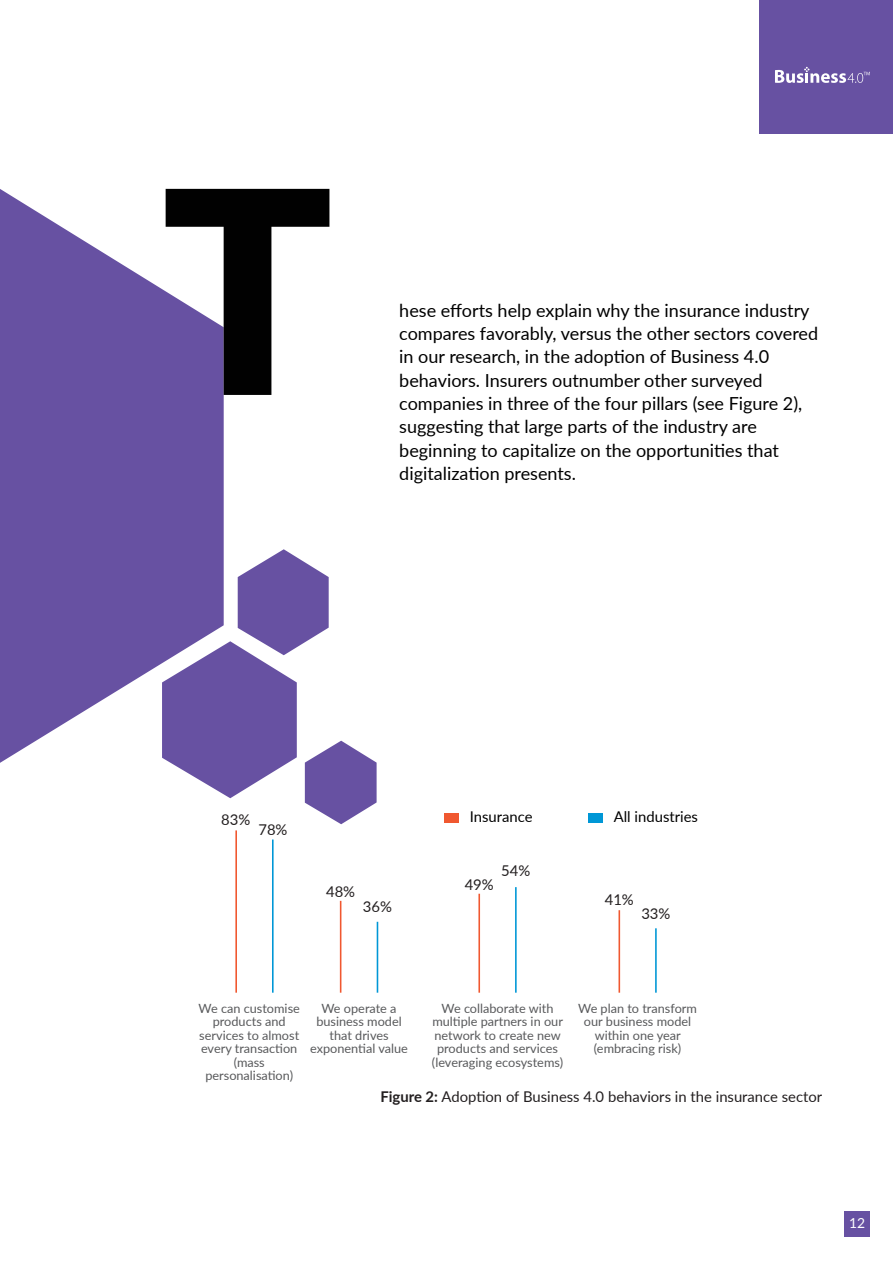
<style>
.page{position:relative;width:893px;height:1267px;background:#fff}
.page>*{position:absolute;margin:0;border:0;box-sizing:border-box;transform-origin:0 0}
.t1{font:900 282.9px "Lato";color:#010101}
.t2{font:18px/23.2px "Lato";color:#010101}
.t3{font:14.85px "Lato";color:#231f20}
.t4{font:14.85px "Lato";color:#010101}
.t5{font:13.8px "Lato Latin";color:#fff}
.t6{font:12.75px/13.5px "Lato";color:#58595b;text-align:center}
.s1{font-weight:700}
</style>
<div class="page">
<div style="left:759px;top:0;width:134px;height:134px;background:#6751a2"></div>
<svg style="left:775px;top:67px;width:95px;height:16px"></svg>
<svg style="left:0;top:189px;width:224px;height:574px;fill:#6751a2"></svg>
<svg style="left:162px;top:549px;width:215px;height:275px"></svg>
<div style="left:845px;top:1211px;width:25px;height:25px;background:#6751a2"></div>
<div style="left:444px;top:813px;width:15px;height:10px;background:#f05830"></div>
<div style="left:588px;top:813px;width:15px;height:10px;background:#0097d6"></div>
<hr style="left:340px;top:901px;width:1px;height:92px;background:#f05830">
<hr style="left:377px;top:922px;width:1px;height:71px;background:#0097d6">
<hr style="left:478px;top:894px;width:2px;height:99px;background:#f05830">
<hr style="left:515px;top:887px;width:2px;height:106px;background:#0097d6">
<hr style="left:618px;top:910px;width:2px;height:83px;background:#f05830">
<hr style="left:655px;top:928px;width:2px;height:65px;background:#0097d6">
<hr style="left:235px;top:830px;width:2px;height:163px;background:#f05830">
<hr style="left:272px;top:839px;width:2px;height:154px;background:#0097d6">
<h1 class="t1" style="left:161px;top:79px;width:174px">T</h1>
<p class="t2" style="left:399px;top:298px;width:420px">hese efforts help explain why the insurance industry compares favorably, versus the other sectors covered in our research, in the adoption of Business 4.0 behaviors. Insurers outnumber other surveyed companies in three of the four pillars (see Figure 2), suggesting that large parts of the industry are beginning to capitalize on the opportunities that digitalization presents.</p>
<p class="t3" style="left:221px;top:809px;width:31px">83%</p>
<p class="t3" style="left:258px;top:819px;width:31px">78%</p>
<p class="t3" style="left:326px;top:881px;width:31px">48%</p>
<p class="t3" style="left:363px;top:896px;width:31px">36%</p>
<p class="t4" style="left:470px;top:806px;width:64px">Insurance</p>
<p class="t4" style="left:614px;top:806px;width:86px">All industries</p>
<p class="t3" style="left:465px;top:873px;width:31px">49%</p>
<p class="t3" style="left:501px;top:860px;width:31px">54%</p>
<p class="t3" style="left:605px;top:889px;width:31px">41%</p>
<p class="t3" style="left:641px;top:903px;width:31px">33%</p>
<p class="t6" style="left:199px;top:1001px;width:103px">We can customise products and services to almost every transaction (mass personalisation)</p>
<p class="t6" style="left:310px;top:1001px;width:99px">We operate a business model that drives exponential value</p>
<p class="t6" style="left:432px;top:1001px;width:133px">We collaborate with multiple partners in our network to create new products and services (leveraging ecosystems)</p>
<p class="t6" style="left:578px;top:1001px;width:120px">We plan to transform our business model within one year (embracing risk)</p>
<p class="t3" style="left:380px;top:1086px;width:443px"><span class="s1">Figure 2:</span> Adoption of Business 4.0 behaviors in the insurance sector</p>
<p class="t5" style="left:849px;top:1215px;width:18px">12</p>
</div>
